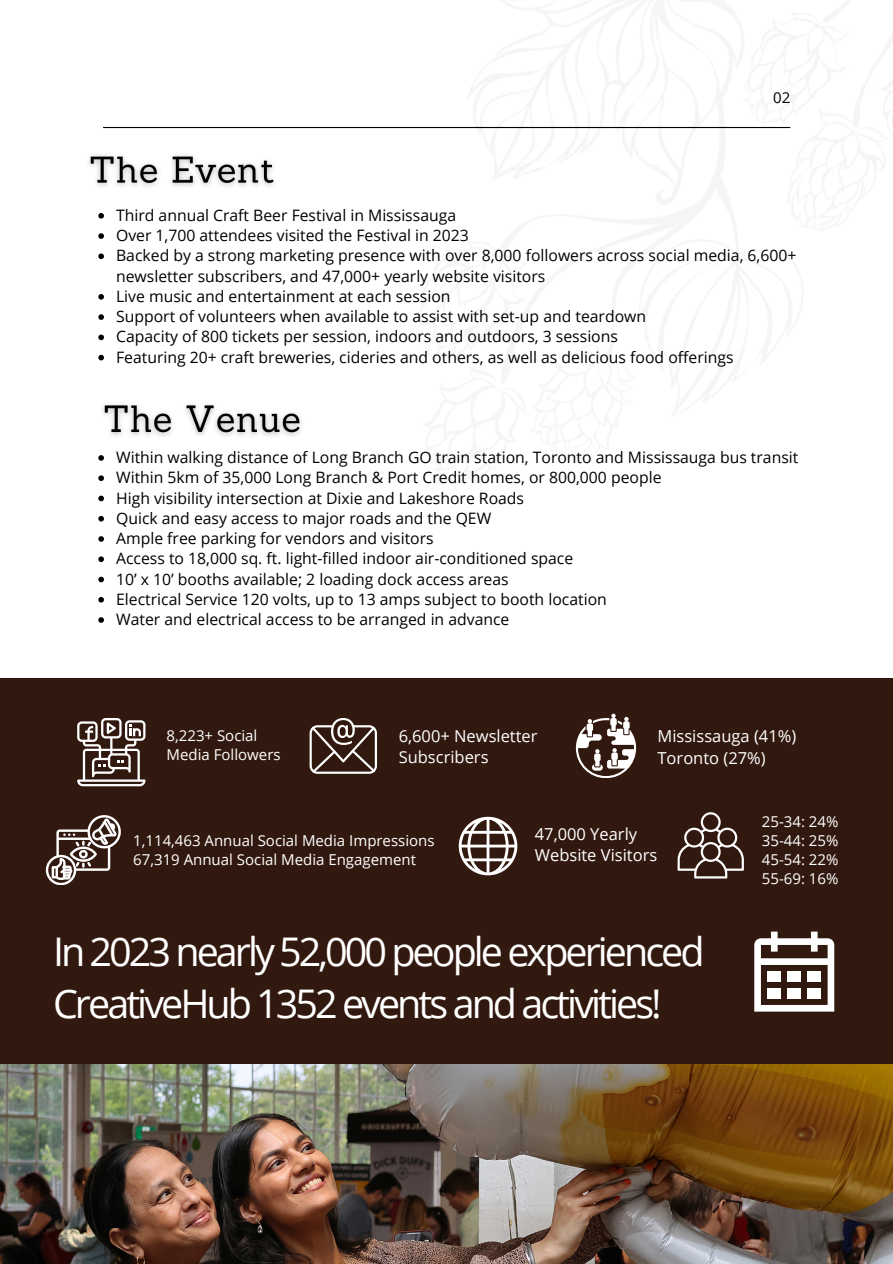
<style>
.page{position:relative;width:893px;height:1264px;background:#fff}
.page>*{position:absolute;margin:0;border:0;box-sizing:border-box;transform-origin:0 0}
.t1{font:39.45px/52.1px "Open Sans";letter-spacing:-.075em;color:#fff}
.t2{font:16.5px "Open Sans";color:#fff}
.t3{font:15.75px/20.2px "Open Sans";color:#000}
.t4{font:15px "Open Sans";color:#fff}
.t5{font:15px "Open Sans";color:#000}
</style>
<div class="page">
<hr style="left:103px;top:127px;width:687px;height:1px;background:#000">
<div style="left:0;top:678px;width:892px;height:386px;background:#32190f"></div>
<svg style="left:677px;top:812px;width:66px;height:66px"></svg>
<svg style="left:77px;top:718px;width:68px;height:68px"></svg>
<svg style="left:309px;top:718px;width:68px;height:55px"></svg>
<svg style="left:458px;top:816px;width:59px;height:59px"></svg>
<svg style="left:576px;top:713px;width:60px;height:64px"></svg>
<svg style="left:754px;top:931px;width:80px;height:80px"></svg>
<svg style="left:46px;top:815px;width:75px;height:69px"></svg>
<img style="left:0;top:1064px;width:892px;height:199px">
<svg style="left:98px;top:455px;width:6px;height:6px"></svg>
<svg style="left:98px;top:475px;width:6px;height:6px"></svg>
<svg style="left:98px;top:495px;width:6px;height:6px"></svg>
<svg style="left:98px;top:516px;width:6px;height:5px"></svg>
<svg style="left:98px;top:536px;width:6px;height:6px"></svg>
<svg style="left:98px;top:556px;width:6px;height:6px"></svg>
<svg style="left:98px;top:576px;width:6px;height:6px"></svg>
<svg style="left:98px;top:597px;width:6px;height:5px"></svg>
<svg style="left:98px;top:617px;width:6px;height:6px"></svg>
<svg style="left:98px;top:213px;width:6px;height:6px"></svg>
<svg style="left:98px;top:233px;width:6px;height:6px"></svg>
<svg style="left:98px;top:253px;width:6px;height:6px"></svg>
<svg style="left:98px;top:294px;width:6px;height:6px"></svg>
<svg style="left:98px;top:314px;width:6px;height:6px"></svg>
<svg style="left:98px;top:334px;width:6px;height:6px"></svg>
<svg style="left:98px;top:355px;width:6px;height:5px"></svg>
<img style="left:88px;top:155px;width:188px;height:33px">
<img style="left:102px;top:403px;width:201px;height:35px">
<p class="t5" style="left:773px;top:87px;width:19px">02</p>
<p class="t3" style="left:116px;top:205px;width:341px">Third annual Craft Beer Festival in Mississauga</p>
<p class="t3" style="left:116px;top:225px;width:354px">Over 1,700 attendees visited the Festival in 2023</p>
<p class="t3" style="left:116px;top:245px;width:681px">Backed by a strong marketing presence with over 8,000 followers across social media, 6,600+ newsletter subscribers, and 47,000+ yearly website visitors</p>
<p class="t3" style="left:116px;top:286px;width:336px">Live music and entertainment at each session</p>
<p class="t3" style="left:116px;top:306px;width:531px">Support of volunteers when available to assist with set-up and teardown</p>
<p class="t3" style="left:116px;top:326px;width:503px">Capacity of 800 tickets per session, indoors and outdoors, 3 sessions</p>
<p class="t3" style="left:116px;top:346px;width:619px">Featuring 20+ craft breweries, cideries and others, as well as delicious food offerings</p>
<p class="t3" style="left:116px;top:447px;width:683px">Within walking distance of Long Branch GO train station, Toronto and Mississauga bus transit</p>
<p class="t3" style="left:116px;top:467px;width:547px">Within 5km of 35,000 Long Branch &amp; Port Credit homes, or 800,000 people</p>
<p class="t3" style="left:116px;top:487px;width:409px">High visibility intersection at Dixie and Lakeshore Roads</p>
<p class="t3" style="left:116px;top:507px;width:376px">Quick and easy access to major roads and the QEW</p>
<p class="t3" style="left:116px;top:528px;width:319px">Ample free parking for vendors and visitors</p>
<p class="t3" style="left:116px;top:548px;width:458px">Access to 18,000 sq. ft. light-filled indoor air-conditioned space</p>
<p class="t3" style="left:116px;top:568px;width:394px">10’ x 10’ booths available; 2 loading dock access areas</p>
<p class="t3" style="left:116px;top:588px;width:492px">Electrical Service 120 volts, up to 13 amps subject to booth location</p>
<p class="t3" style="left:116px;top:609px;width:395px">Water and electrical access to be arranged in advance</p>
<p class="t4" style="left:167px;top:724px;width:92px">8,223+ Social</p>
<p class="t4" style="left:167px;top:744px;width:115px">Media Followers</p>
<p class="t2" style="left:398px;top:724px;width:140px">6,600+ Newsletter</p>
<p class="t2" style="left:398px;top:745px;width:91px">Subscribers</p>
<p class="t2" style="left:657px;top:724px;width:140px">Mississauga (41%)</p>
<p class="t2" style="left:657px;top:746px;width:110px">Toronto (27%)</p>
<p class="t4" style="left:133px;top:830px;width:303px">1,114,463 Annual Social Media Impressions</p>
<p class="t4" style="left:133px;top:849px;width:284px">67,319 Annual Social Media Engagement</p>
<p class="t2" style="left:534px;top:822px;width:104px">47,000 Yearly</p>
<p class="t2" style="left:534px;top:843px;width:124px">Website Visitors</p>
<p class="t1" style="left:53px;top:924px;width:653px">In 2023 nearly 52,000 people experienced<br>CreativeHub 1352 events and activities!</p>
<p class="t4" style="left:761px;top:810px;width:78px">25-34: 24%</p>
<p class="t4" style="left:761px;top:829px;width:78px">35-44: 25%</p>
<p class="t4" style="left:761px;top:849px;width:78px">45-54: 22%</p>
<p class="t4" style="left:761px;top:868px;width:78px">55-69: 16%</p>
</div>
